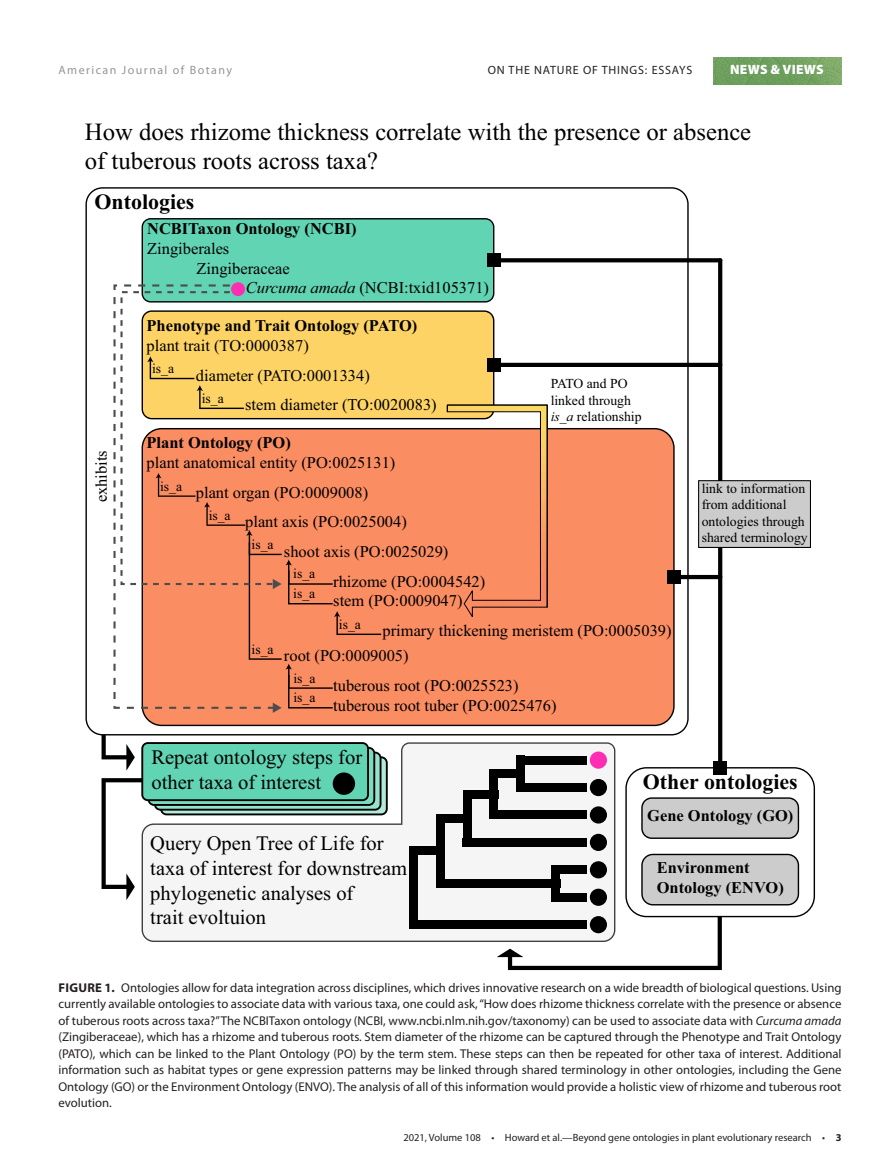
<style>
.page{position:relative;width:891px;height:1175px;background:#fff}
.page>*{position:absolute;margin:0;border:0;box-sizing:border-box;transform-origin:0 0}
.t1{font:24.6px/29.5px "Times New Roman";color:#000}
.t2{font:700 21.9px "Times New Roman";color:#000}
.t3{font:20.55px/24.6px "Times New Roman";color:#000}
.t4{font:16.5px/29.5px "Times New Roman";color:#000}
.t5{font:700 16.5px/19.8px "Times New Roman";color:#000}
.t6{font:13.65px/16.5px "Times New Roman";color:#000}
.t7{font:900 13.5px "Myriad Pro";color:#fff}
.t8{font:12.75px/16.5px "Myriad Pro";color:#231f20;text-align:justify}
.t9{font:12px "Myriad Pro";letter-spacing:.07em;color:#231f20}
.t10{font:12px "Myriad Pro";letter-spacing:.12em;color:#939698}
.t11{font:10.5px "Myriad Pro";color:#231f20}
.s1{font-style:italic}
.s2{font-weight:700}
</style>
<div class="page">
<img style="left:714px;top:57px;width:127px;height:28px">
<svg style="left:85px;top:187px;width:604px;height:548px"></svg>
<div style="left:142px;top:218px;width:352px;height:84px;background:#61d4b3"></div>
<div style="left:142px;top:428px;width:533px;height:298px;background:#fb8d62"></div>
<svg style="left:113px;top:284px;width:161px;height:425px"></svg>
<svg style="left:497px;top:767px;width:318px;height:203px"></svg>
<svg style="left:718px;top:258px;width:4px;height:512px;background:#060606"></svg>
<div style="left:713px;top:761px;width:14px;height:13px;background:#000"></div>
<hr style="left:492px;top:363px;width:230px;height:4px;background:#000;border-radius:2px">
<svg style="left:492px;top:258px;width:230px;height:4px"></svg>
<div style="left:487px;top:253px;width:14px;height:14px;background:#000"></div>
<hr style="left:672px;top:575px;width:50px;height:4px;background:#000;border-radius:2px">
<div style="left:667px;top:570px;width:14px;height:14px;background:#000"></div>
<svg style="left:698px;top:480px;width:113px;height:68px;background:#c2c2c2"></svg>
<svg style="left:102px;top:735px;width:286px;height:165px"></svg>
<svg style="left:142px;top:742px;width:473px;height:200px;fill:#f5f5f5"></svg>
<div style="left:516px;top:755px;width:71px;height:9px;background:#000"></div>
<div style="left:516px;top:755px;width:9px;height:37px;background:#000"></div>
<div style="left:552px;top:865px;width:8px;height:36px;background:#000"></div>
<div style="left:490px;top:769px;width:8px;height:50px;background:#000"></div>
<div style="left:436px;top:814px;width:9px;height:74px;background:#000"></div>
<div style="left:409px;top:846px;width:9px;height:83px;background:#000"></div>
<div style="left:463px;top:790px;width:9px;height:56px;background:#000"></div>
<div style="left:516px;top:783px;width:71px;height:9px;background:#000"></div>
<div style="left:490px;top:769px;width:35px;height:9px;background:#000"></div>
<div style="left:463px;top:790px;width:35px;height:8px;background:#000"></div>
<div style="left:436px;top:814px;width:36px;height:8px;background:#000"></div>
<div style="left:409px;top:846px;width:36px;height:9px;background:#000"></div>
<div style="left:490px;top:810px;width:97px;height:9px;background:#000"></div>
<div style="left:463px;top:838px;width:124px;height:8px;background:#000"></div>
<div style="left:436px;top:879px;width:124px;height:9px;background:#000"></div>
<div style="left:552px;top:865px;width:35px;height:9px;background:#000"></div>
<div style="left:552px;top:893px;width:35px;height:8px;background:#000"></div>
<div style="left:409px;top:920px;width:178px;height:9px;background:#000"></div>
<div style="left:590px;top:751px;width:17px;height:17px;background:#fd2eb3;border-radius:50%"></div>
<div style="left:590px;top:779px;width:17px;height:17px;background:#000;border-radius:50%"></div>
<div style="left:590px;top:806px;width:17px;height:17px;background:#000;border-radius:50%"></div>
<div style="left:590px;top:833px;width:17px;height:18px;background:#000;border-radius:50%"></div>
<div style="left:590px;top:861px;width:17px;height:17px;background:#000;border-radius:50%"></div>
<div style="left:590px;top:888px;width:17px;height:17px;background:#000;border-radius:50%"></div>
<div style="left:590px;top:916px;width:17px;height:17px;background:#000;border-radius:50%"></div>
<div style="left:231px;top:282px;width:14px;height:14px;background:#fd2eb3;border-radius:50%"></div>
<svg style="left:142px;top:310px;width:406px;height:403px;background:#f39e68"></svg>
<p class="t10" style="left:58px;top:64px;width:175px">American Journal of Botany</p>
<p class="t9" style="left:488px;top:64px;width:206px">ON THE NATURE OF THINGS: ESSAYS</p>
<p class="t7" style="left:730px;top:62px;width:20px">NEWS</p>
<p class="t7" style="left:770px;top:62px;width:30px">&amp; VIEWS</p>
<h1 class="t1" style="left:85px;top:119px;width:668px">How does rhizome thickness correlate with the presence or absence of tuberous roots across taxa?</h1>
<h2 class="t2" style="left:95px;top:186px;width:101px">Ontologies</h2>
<p class="t4" style="left:88px;top:502px;width:54px;rotate:-90deg">exhibits</p>
<p class="t5" style="left:147px;top:218px;width:211px">NCBITaxon Ontology (NCBI)</p>
<p class="t4" style="left:147px;top:235px;width:84px">Zingiberales</p>
<p class="t4" style="left:197px;top:255px;width:95px">Zingiberaceae</p>
<p class="t4" style="left:246px;top:274px;width:245px"><span class="s1">Curcuma amada</span> (NCBI:txid105371)</p>
<p class="t5" style="left:147px;top:315px;width:272px">Phenotype and Trait Ontology (PATO)</p>
<p class="t4" style="left:147px;top:332px;width:164px">plant trait (TO:0000387)</p>
<p class="t4" style="left:196px;top:362px;width:175px">diameter (PATO:0001334)</p>
<p class="t4" style="left:245px;top:391px;width:193px">stem diameter (TO:0020083)</p>
<p class="t6" style="left:152px;top:361px;width:24px">is_a</p>
<p class="t6" style="left:202px;top:391px;width:24px">is_a</p>
<p class="t5" style="left:147px;top:432px;width:146px">Plant Ontology (PO)</p>
<p class="t4" style="left:196px;top:449px;width:201px;text-indent:-49px">plant anatomical entity (PO:0025131) plant organ (PO:0009008)</p>
<p class="t4" style="left:245px;top:508px;width:163px">plant axis (PO:0025004)</p>
<p class="t6" style="left:160px;top:479px;width:24px">is_a</p>
<p class="t6" style="left:209px;top:508px;width:24px">is_a</p>
<p class="t6" style="left:551px;top:377px;width:92px">PATO and PO linked through <span class="s1">is_a</span> relationship</p>
<p class="t6" style="left:252px;top:537px;width:24px">is_a</p>
<p class="t4" style="left:333px;top:538px;width:154px;text-indent:-49px">shoot axis (PO:0025029) rhizome (PO:0004542)</p>
<p class="t4" style="left:383px;top:587px;width:291px;text-indent:-49px">stem (PO:0009047)<br>primary thickening meristem (PO:0005039)</p>
<p class="t6" style="left:293px;top:567px;width:24px">is_a</p>
<p class="t6" style="left:293px;top:586px;width:24px">is_a</p>
<p class="t6" style="left:339px;top:617px;width:24px">is_a</p>
<p class="t6" style="left:252px;top:642px;width:24px">is_a</p>
<p class="t4" style="left:333px;top:642px;width:187px;text-indent:-49px">root (PO:0009005)<br>tuberous root (PO:0025523)</p>
<p class="t4" style="left:333px;top:691px;width:225px">tuberous root tuber (PO:0025476)</p>
<p class="t6" style="left:293px;top:671px;width:24px">is_a</p>
<p class="t6" style="left:293px;top:690px;width:24px">is_a</p>
<p class="t6" style="left:702px;top:481px;width:108px">link to information from additional ontologies through shared terminology</p>
<h3 class="t3" style="left:151px;top:747px;width:212px">Repeat ontology steps for other taxa of interest</h3>
<h3 class="t3" style="left:150px;top:832px;width:258px">Query Open Tree of Life for taxa of interest for downstream phylogenetic analyses of<br>trait evoltuion</h3>
<h2 class="t2" style="left:643px;top:765px;width:156px">Other ontologies</h2>
<p class="t5" style="left:647px;top:805px;width:148px">Gene Ontology (GO)</p>
<p class="t5" style="left:657px;top:857px;width:129px">Environment<br>Ontology (ENVO)</p>
<p class="t8" style="left:58px;top:979px;width:785px"><span class="s2">FIGURE 1.</span> Ontologies allow for data integration across disciplines, which drives innovative research on a wide breadth of biological questions. Using currently available ontologies to associate data with various taxa, one could ask, “How does rhizome thickness correlate with the presence or absence of tuberous roots across taxa?” The NCBITaxon ontology (NCBI, www.ncbi.nlm.nih.gov/taxonomy) can be used to associate data with <span class="s1">Curcuma amada </span>(Zingiberaceae), which has a rhizome and tuberous roots. Stem diameter of the rhizome can be captured through the Phenotype and Trait Ontology (PATO), which can be linked to the Plant Ontology (PO) by the term stem. These steps can then be repeated for other taxa of interest. Additional information such as habitat types or gene expression patterns may be linked through shared terminology in other ontologies, including the Gene Ontology (GO) or the Environment Ontology (ENVO). The analysis of all of this information would provide a holistic view of rhizome and tuberous root evolution.</p>
<p class="t11" style="left:403px;top:1132px;width:440px">2021, Volume 108 • Howard et al.—Beyond gene ontologies in plant evolutionary research • <span class="s2">3</span></p>
</div>
